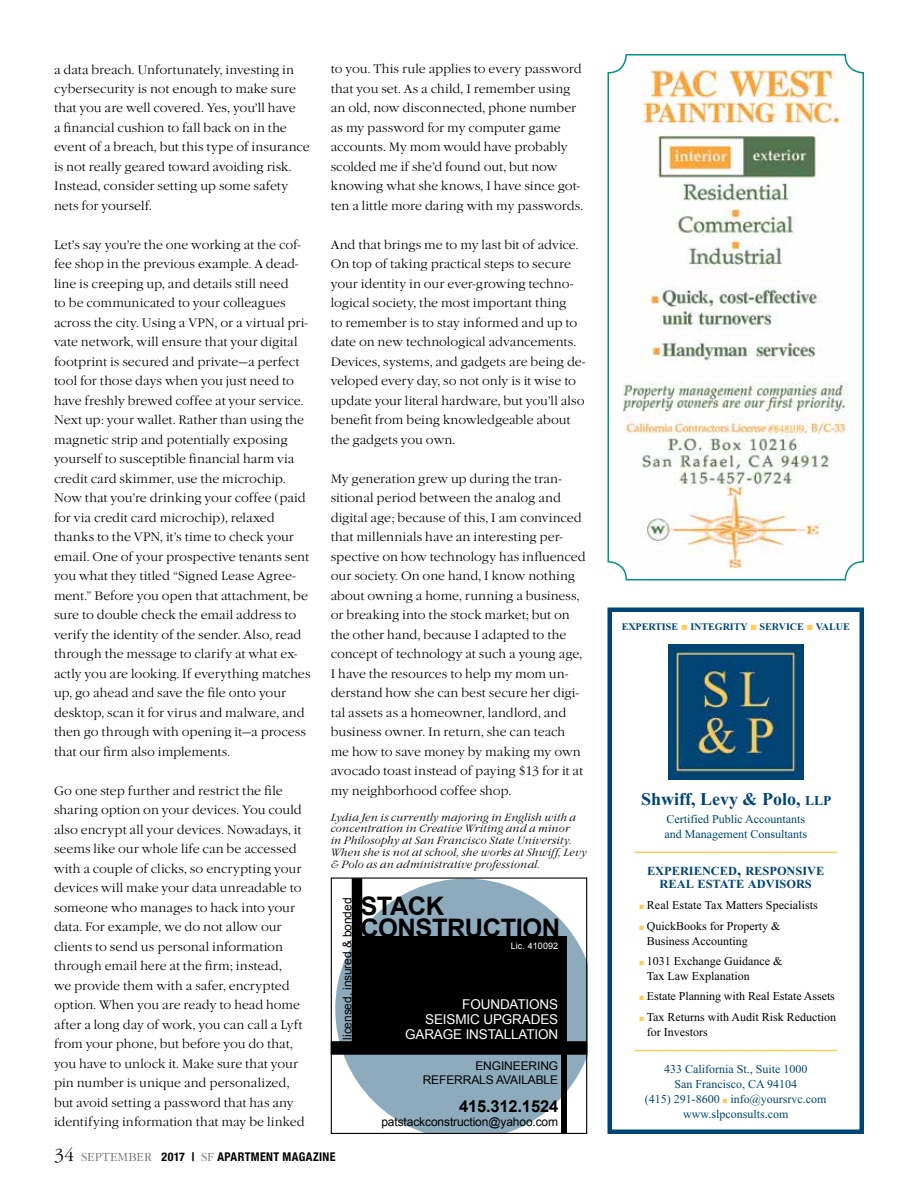
<style>
.page{position:relative;width:918px;height:1188px;background:#fff}
.page>*{position:absolute;margin:0;border:0;box-sizing:border-box;transform-origin:0 0}
.t1{font:700 25.5px/22.5px "Arial";letter-spacing:-.02em;color:#000}
.t2{font:700 18px "Times New Roman";color:#004576}
.t3{font:700 16.5px "Arial";letter-spacing:-.01em;color:#000}
.t4{font:13.5px/15px "Arial";letter-spacing:-.01em;color:#fff;text-align:right}
.t5{font:300 12.75px/19.5px "Garamond Itc T";color:#000}
.t6{font:700 12.3px/13.5px "Times New Roman";color:#004576;text-align:center}
.t7{font:12px/15px "Times New Roman";color:#000}
.t8{font:12px/15px "Times New Roman";color:#004576;text-align:center}
.t9{font:12px/13.5px "Arial";letter-spacing:-.01em;color:#000;text-align:right}
.t10{font:700 condensed 12px "Helvetica Neue";letter-spacing:.03em;color:#000}
.t11{font:italic 300 10.8px/12px "Garamond Itc T";letter-spacing:.015em;color:#000}
.t12{font:700 10.2px "Times New Roman";letter-spacing:-.005em;color:#004576}
.t13{font:9px "Arial";letter-spacing:.01em;color:#fff}
.s1{font-family:"Garamond Itc T";font-weight:300;font-stretch:normal;font-size:18px}
.s2{font-family:"Garamond Itc T";font-weight:300;font-stretch:normal;color:#6d6e71}
.s3{color:#ffcb58}
.s4{font-size:13.5px}
.s5{font-size:16.5px}
</style>
<div class="page">
<img style="left:611px;top:57px;width:250px;height:520px">
<div style="left:608px;top:54px;width:256px;height:526px;border:2px solid #00937e;border-radius:18px"></div>
<img style="left:668px;top:644px;width:135px;height:135px">
<hr style="left:634px;top:1050px;width:203px;height:1px;background:#ffcb58">
<hr style="left:634px;top:852px;width:203px;height:1px;background:#ffcb58">
<div style="left:608px;top:608px;width:256px;height:526px;border:4px solid #004576"></div>
<svg style="left:335px;top:880px;width:250px;height:252px;fill:#8eabbd"></svg>
<div style="left:331px;top:1041px;width:256px;height:14px;background:#000"></div>
<div style="left:561px;top:937px;width:6px;height:197px;background:#000"></div>
<div style="left:361px;top:937px;width:206px;height:112px;background:#000"></div>
<div style="left:331px;top:878px;width:256px;height:256px;border:1px solid #000"></div>
<div style="left:352px;top:878px;width:10px;height:172px;background:#000"></div>
<p class="t5" style="left:54px;top:60px;width:257px">a data breach. Unfortunately, investing in cybersecurity is not enough to make sure that you are well covered. Yes, you’ll have<br>a financial cushion to fall back on in the event of a breach, but this type of insurance is not really geared toward avoiding risk.<br>Instead, consider setting up some safety nets for yourself.</p>
<p class="t5" style="left:54px;top:235px;width:258px">Let’s say you’re the one working at the cof&shy;fee shop in the previous example. A dead&shy;line is creeping up, and details still need<br>to be communicated to your colleagues across the city. Using a VPN, or a virtual pri&shy;vate network, will ensure that your digital footprint is secured and private—a perfect tool for those days when you just need to have freshly brewed coffee at your service.<br>Next up: your wallet. Rather than using the magnetic strip and potentially exposing yourself to susceptible financial harm via credit card skimmer, use the microchip.<br>Now that you’re drinking your coffee (paid for via credit card microchip), relaxed thanks to the VPN, it’s time to check your email. One of your prospective tenants sent you what they titled “Signed Lease Agree&shy;ment.” Before you open that attachment, be sure to double check the email address to verify the identity of the sender. Also, read through the message to clarify at what ex&shy;actly you are looking. If everything matches up, go ahead and save the file onto your desktop, scan it for virus and malware, and then go through with opening it—a process that our firm also implements.</p>
<p class="t5" style="left:54px;top:781px;width:252px">Go one step further and restrict the file sharing option on your devices. You could also encrypt all your devices. Nowadays, it seems like our whole life can be accessed with a couple of clicks, so encrypting your devices will make your data unreadable to someone who manages to hack into your data. For example, we do not allow our clients to send us personal information through email here at the firm; instead,<br>we provide them with a safer, encrypted option. When you are ready to head home after a long day of work, you can call a Lyft from your phone, but before you do that, you have to unlock it. Make sure that your pin number is unique and personalized, but avoid setting a password that has any identifying information that may be linked</p>
<p class="t5" style="left:331px;top:59px;width:254px">to you. This rule applies to every password that you set. As a child, I remember using an old, now disconnected, phone number as my password for my computer game accounts. My mom would have probably scolded me if she’d found out, but now knowing what she knows, I have since got&shy;ten a little more daring with my passwords.</p>
<p class="t5" style="left:331px;top:235px;width:256px">And that brings me to my last bit of advice.<br>On top of taking practical steps to secure your identity in our ever-growing techno&shy;logical society, the most important thing<br>to remember is to stay informed and up to date on new technological advancements.<br>Devices, systems, and gadgets are being de&shy;veloped every day, so not only is it wise to update your literal hardware, but you’ll also benefit from being knowledgeable about the gadgets you own.</p>
<p class="t5" style="left:331px;top:469px;width:256px">My generation grew up during the tran&shy;sitional period between the analog and digital age; because of this, I am convinced that millennials have an interesting per&shy;spective on how technology has influenced our society. On one hand, I know nothing about owning a home, running a business, or breaking into the stock market; but on the other hand, because I adapted to the concept of technology at such a young age, I have the resources to help my mom un&shy;derstand how she can best secure her digi&shy;tal assets as a homeowner, landlord, and business owner. In return, she can teach me how to save money by making my own avocado toast instead of paying $13 for it at my neighborhood coffee shop.</p>
<p class="t11" style="left:331px;top:811px;width:258px">Lydia Jen is currently majoring in English with a concentration in Creative Writing and a minor<br>in Philosophy at San Francisco State University.<br>When she is not at school, she works at Shwiff, Levy &amp; Polo as an administrative professional.</p>
<p class="t9" style="left:341px;top:1040px;width:143px;rotate:-90deg">licensed, insured &amp; bonded</p>
<h1 class="t1" style="left:360px;top:895px;width:201px">STACK<br>CONSTRUCTION</h1>
<p class="t13" style="left:511px;top:940px;width:49px">Lic. 410092</p>
<p class="t4" style="left:405px;top:997px;width:155px">FOUNDATIONS<br>SEISMIC UPGRADES<br>GARAGE INSTALLATION</p>
<p class="t9" style="left:423px;top:1059px;width:137px">ENGINEERING<br>REFERRALS AVAILABLE</p>
<p class="t3" style="left:459px;top:1096px;width:101px">415.312.1524</p>
<p class="t9" style="left:381px;top:1115px;width:178px">patstackconstruction@yahoo.com</p>
<p class="t10" style="left:54px;top:1147px;width:283px"><span class="s1">34</span> <span class="s2">SEPTEMBER</span> 2017 | <span class="s2">SF</span> APARTMENT MAGAZINE</p>
<p class="t12" style="left:622px;top:620px;width:230px">EXPERTISE <span class="s3">■</span> INTEGRITY <span class="s3">■</span> SERVICE <span class="s3">■</span> VALUE</p>
<h2 class="t2" style="left:641px;top:786px;width:192px">Shwiff, Levy &amp; Polo, <span class="s4">LLP</span></h2>
<p class="t8" style="left:664px;top:811px;width:144px;text-align:left">Certified Public Accountants and Management Consultants</p>
<p class="t6" style="left:647px;top:864px;width:179px">EXPERIENCED<span class="s5">,</span> RESPONSIVE<br>REAL ESTATE ADVISORS</p>
<p class="t7" style="left:639px;top:897px;width:180px"><span class="s3">■</span> Real Estate Tax Matters Specialists</p>
<p class="t7" style="left:647px;top:918px;width:135px;text-indent:-7px"><span class="s3">■</span> QuickBooks for Property &amp;<br>Business Accounting</p>
<p class="t7" style="left:647px;top:953px;width:137px;text-indent:-7px"><span class="s3">■</span> 1031 Exchange Guidance &amp;<br>Tax Law Explanation</p>
<p class="t7" style="left:639px;top:989px;width:197px"><span class="s3">■</span> Estate Planning with Real Estate Assets</p>
<p class="t7" style="left:647px;top:1009px;width:191px;text-indent:-7px"><span class="s3">■</span> Tax Returns with Audit Risk Reduction for Investors</p>
<p class="t8" style="left:645px;top:1061px;width:183px">433 California St., Suite 1000<br>San Francisco, CA 94104<br>(415) 291-8600 <span class="s3">■</span> info@yoursrvc.com www.slpconsults.com</p>
</div>
